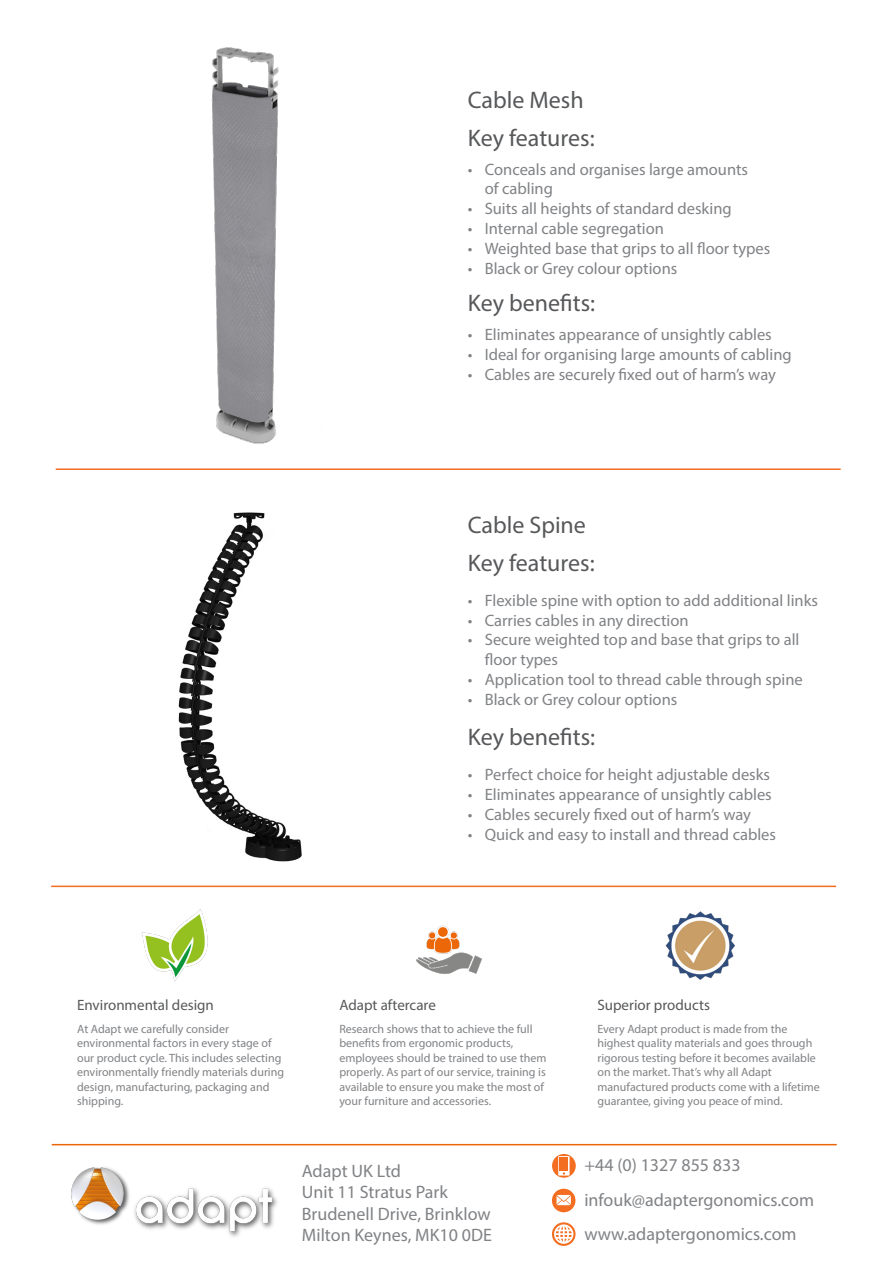
<style>
.page{position:relative;width:893px;height:1263px;background:#fff}
.page>*{position:absolute;margin:0;border:0;box-sizing:border-box;transform-origin:0 0}
.Bullet_Point__Produc{font:24px "Myriad Pro";color:#57585a}
.t1{font:18px/21.6px "Myriad Pro";color:#808285}
.t2{font:16.5px/19.8px "Myriad Pro";color:#808285}
.t3{font:15px "Myriad Pro";color:#57585a}
.Bullet_Point__Produc-2{font:12px/14.4px "Myriad Pro";color:#808285}
</style>
<div class="page">
<hr style="left:52px;top:1144px;width:785px;height:1px;background:#eb6608">
<img style="left:71px;top:1167px;width:206px;height:70px">
<svg style="left:552px;top:1154px;width:24px;height:24px"></svg>
<svg style="left:558px;top:1156px;width:12px;height:19px"></svg>
<div style="left:560px;top:1157px;width:8px;height:14px;background:#f36e21"></div>
<div style="left:552px;top:1189px;width:23px;height:23px;background:#f36e21;border-radius:50%"></div>
<svg style="left:556px;top:1195px;width:15px;height:10px"></svg>
<svg style="left:552px;top:1222px;width:23px;height:24px"></svg>
<img style="left:141px;top:909px;width:67px;height:73px">
<img style="left:416px;top:925px;width:66px;height:49px">
<img style="left:665px;top:911px;width:70px;height:69px">
<hr style="left:51px;top:885px;width:785px;height:2px;background:#f36e21">
<img style="left:178px;top:512px;width:124px;height:350px">
<img style="left:211px;top:47px;width:111px;height:397px">
<hr style="left:56px;top:468px;width:785px;height:2px;background:#f36e21">
<p class="Bullet_Point__Produc" style="left:468px;top:85px;width:118px">Cable Mesh</p>
<p class="Bullet_Point__Produc" style="left:468px;top:123px;width:128px">Key features:</p>
<p class="t2" style="left:485px;top:159px;width:265px;text-indent:-17px">• Conceals and organises large amounts of cabling</p>
<p class="t2" style="left:468px;top:199px;width:266px">• Suits all heights of standard desking</p>
<p class="t2" style="left:468px;top:218px;width:198px">• Internal cable segregation</p>
<p class="t2" style="left:468px;top:238px;width:304px">• Weighted base that grips to all floor types</p>
<p class="t2" style="left:468px;top:258px;width:211px">• Black or Grey colour options</p>
<p class="Bullet_Point__Produc" style="left:468px;top:289px;width:129px">Key benefits:</p>
<p class="t2" style="left:468px;top:325px;width:306px">• Eliminates appearance of unsightly cables</p>
<p class="t2" style="left:468px;top:344px;width:326px">• Ideal for organising large amounts of cabling</p>
<p class="t2" style="left:468px;top:364px;width:310px">• Cables are securely fixed out of harm’s way</p>
<p class="Bullet_Point__Produc" style="left:468px;top:510px;width:120px">Cable Spine</p>
<p class="Bullet_Point__Produc" style="left:468px;top:548px;width:128px">Key features:</p>
<p class="t2" style="left:468px;top:590px;width:352px">• Flexible spine with option to add additional links</p>
<p class="t2" style="left:468px;top:610px;width:222px">• Carries cables in any direction</p>
<p class="t2" style="left:485px;top:630px;width:316px;text-indent:-17px">• Secure weighted top and base that grips to all floor types</p>
<p class="t2" style="left:468px;top:669px;width:337px">• Application tool to thread cable through spine</p>
<p class="t2" style="left:468px;top:689px;width:211px">• Black or Grey colour options</p>
<p class="Bullet_Point__Produc" style="left:468px;top:722px;width:129px">Key benefits:</p>
<p class="t2" style="left:468px;top:764px;width:304px">• Perfect choice for height adjustable desks</p>
<p class="t2" style="left:468px;top:784px;width:306px">• Eliminates appearance of unsightly cables</p>
<p class="t2" style="left:468px;top:804px;width:285px">• Cables securely fixed out of harm’s way</p>
<p class="t2" style="left:468px;top:824px;width:310px">• Quick and easy to install and thread cables</p>
<p class="t3" style="left:77px;top:995px;width:138px">Environmental design</p>
<p class="Bullet_Point__Produc-2" style="left:77px;top:1021px;width:153px">At Adapt we carefully consider</p>
<p class="Bullet_Point__Produc-2" style="left:77px;top:1036px;width:209px">environmental factors in every stage of our product cycle. This includes selecting environmentally friendly materials during design, manufacturing, packaging and shipping.</p>
<p class="t3" style="left:339px;top:995px;width:98px">Adapt aftercare</p>
<p class="Bullet_Point__Produc-2" style="left:339px;top:1021px;width:209px">Research shows that to achieve the full benefits from ergonomic products, employees should be trained to use them properly. As part of our service, training is available to ensure you make the most of your furniture and accessories.</p>
<p class="t3" style="left:597px;top:995px;width:114px">Superior products</p>
<p class="Bullet_Point__Produc-2" style="left:597px;top:1021px;width:220px">Every Adapt product is made from the highest quality materials and goes through rigorous testing before it becomes available on the market. That’s why all Adapt</p>
<p class="Bullet_Point__Produc-2" style="left:597px;top:1079px;width:224px">manufactured products come with a lifetime guarantee, giving you peace of mind.</p>
<p class="t1" style="left:302px;top:1159px;width:192px">Adapt UK Ltd<br>Unit 11 Stratus Park<br>Brudenell Drive, Brinklow<br>Milton Keynes, MK10 0DE</p>
<p class="t1" style="left:584px;top:1147px;width:231px;line-height:34.5px">+44 (0) 1327 855 833 infouk@adaptergonomics.com www.adaptergonomics.com</p>
</div>
